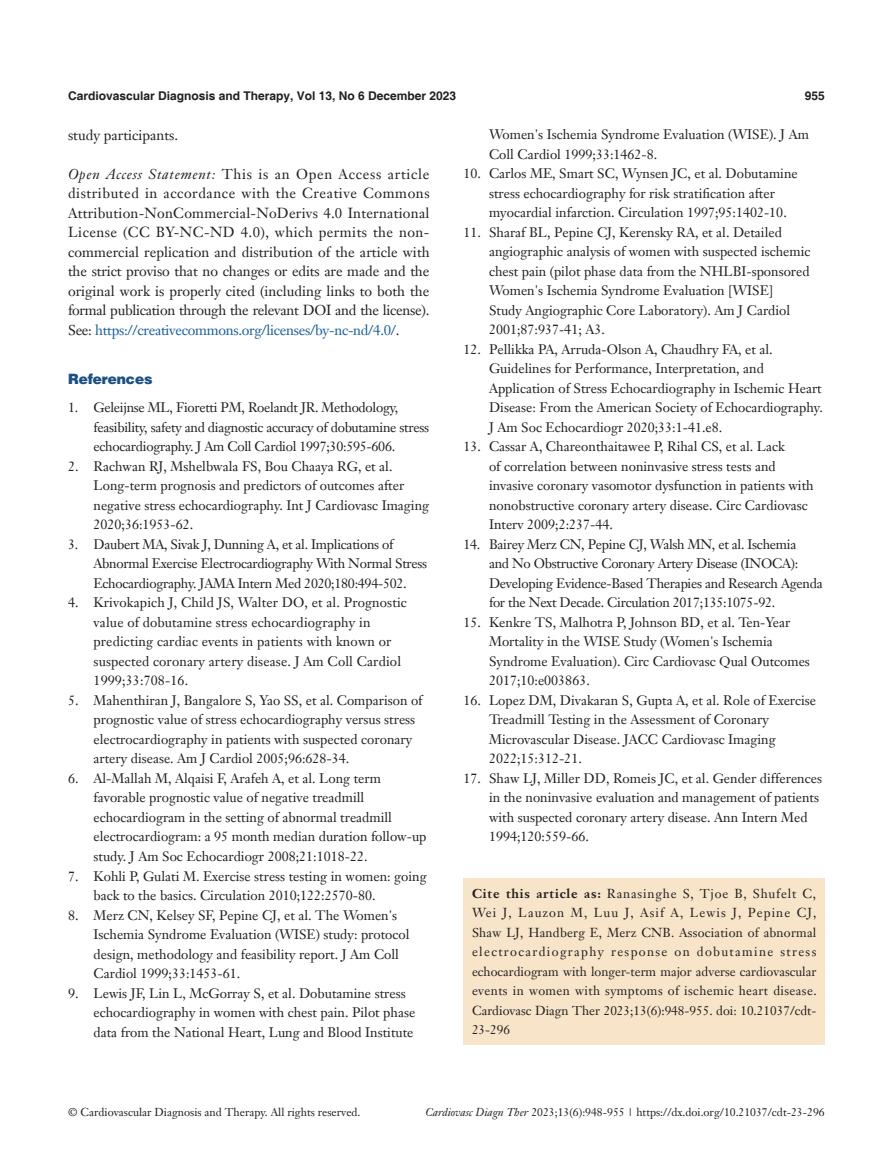
<style>
.page{position:relative;width:893px;height:1170px;background:#fff}
.page>*{position:absolute;margin:0;border:0;box-sizing:border-box;transform-origin:0 0}
.t1{font:14.25px/19.5px "Janson Text LT";letter-spacing:-.02em;color:#231f20;text-align:justify}
.t2{font:14.25px "Janson Text LT";color:#231f20}
.t3{font:900 14.25px "Helvetica";color:#1c5085}
.t4{font:13.5px/19.5px "Janson Text LT";color:#231f20}
.t5{font:13.5px/19.5px "Janson Text LT";letter-spacing:-.02em;color:#231f20}
.t6{font:12.75px/19.5px "Janson Text LT";color:#231f20;text-align:justify}
.t7{font:700 12px "Helvetica";color:#231f20}
.t8{font:11.25px "Janson Text LT";color:#231f20}
.s1{font-style:italic}
.s2{color:#175d9e}
.s3{font-weight:700}
</style>
<div class="page">
<div style="left:463px;top:878px;width:362px;height:166px;background:#f8e5c9"></div>
<p class="t7" style="left:68px;top:88px;width:390px">Cardiovascular Diagnosis and Therapy, Vol 13, No 6 December 2023</p>
<p class="t7" style="left:805px;top:88px;width:22px">955</p>
<p class="t2" style="left:68px;top:126px;width:111px">study participants.</p>
<p class="t1" style="left:68px;top:164px;width:363px"><span class="s1">Open Access Statement:</span> This is an Open Access article distributed in accordance with the Creative Commons Attribution-NonCommercial-NoDerivs 4.0 International License (CC BY-NC-ND 4.0), which permits the non&shy;commercial replication and distribution of the article with the strict proviso that no changes or edits are made and the original work is properly cited (including links to both the formal publication through the relevant DOI and the license).<br>See: <span class="s2">https://creativecommons.org/licenses/by-nc-nd/4.0/</span>.</p>
<p class="t3" style="left:68px;top:369px;width:86px">References</p>
<p class="t5" style="left:94px;top:398px;width:337px;text-indent:-26px">1. Geleijnse ML, Fioretti PM, Roelandt JR. Methodology, feasibility, safety and diagnostic accuracy of dobutamine stress echocardiography. J Am Coll Cardiol 1997;30:595-606.</p>
<p class="t4" style="left:94px;top:456px;width:337px;text-indent:-26px">2. Rachwan RJ, Mshelbwala FS, Bou Chaaya RG, et al.<br>Long-term prognosis and predictors of outcomes after negative stress echocardiography. Int J Cardiovasc Imaging 2020;36:1953-62.</p>
<p class="t5" style="left:94px;top:534px;width:335px;text-indent:-26px">3. Daubert MA, Sivak J, Dunning A, et al. Implications of<br>Abnormal Exercise Electrocardiography With Normal Stress<br>Echocardiography. JAMA Intern Med 2020;180:494-502.</p>
<p class="t4" style="left:94px;top:593px;width:315px;text-indent:-26px">4. Krivokapich J, Child JS, Walter DO, et al. Prognostic value of dobutamine stress echocardiography in predicting cardiac events in patients with known or suspected coronary artery disease. J Am Coll Cardiol 1999;33:708-16.</p>
<p class="t4" style="left:94px;top:690px;width:330px;text-indent:-26px">5. Mahenthiran J, Bangalore S, Yao SS, et al. Comparison of prognostic value of stress echocardiography versus stress electrocardiography in patients with suspected coronary artery disease. Am J Cardiol 2005;96:628-34.</p>
<p class="t4" style="left:94px;top:768px;width:334px;text-indent:-26px">6. Al-Mallah M, Alqaisi F, Arafeh A, et al. Long term favorable prognostic value of negative treadmill echocardiogram in the setting of abnormal treadmill electrocardiogram: a 95 month median duration follow-up study. J Am Soc Echocardiogr 2008;21:1018-22.</p>
<p class="t4" style="left:94px;top:865px;width:335px;text-indent:-26px">7. Kohli P, Gulati M. Exercise stress testing in women: going back to the basics. Circulation 2010;122:2570-80.</p>
<p class="t4" style="left:94px;top:904px;width:317px;text-indent:-26px">8. Merz CN, Kelsey SF, Pepine CJ, et al. The Women's Ischemia Syndrome Evaluation (WISE) study: protocol design, methodology and feasibility report. J Am Coll Cardiol 1999;33:1453-61.</p>
<p class="t4" style="left:94px;top:982px;width:323px;text-indent:-26px">9. Lewis JF, Lin L, McGorray S, et al. Dobutamine stress echocardiography in women with chest pain. Pilot phase data from the National Heart, Lung and Blood Institute</p>
<p class="t4" style="left:489px;top:124px;width:321px">Women's Ischemia Syndrome Evaluation (WISE). J Am<br>Coll Cardiol 1999;33:1462-8.</p>
<p class="t4" style="left:489px;top:163px;width:310px;text-indent:-26px">10. Carlos ME, Smart SC, Wynsen JC, et al. Dobutamine stress echocardiography for risk stratification after myocardial infarction. Circulation 1997;95:1402-10.</p>
<p class="t4" style="left:489px;top:222px;width:323px;text-indent:-26px">11. Sharaf BL, Pepine CJ, Kerensky RA, et al. Detailed angiographic analysis of women with suspected ischemic chest pain (pilot phase data from the NHLBI-sponsored Women's Ischemia Syndrome Evaluation [WISE]<br>Study Angiographic Core Laboratory). Am J Cardiol 2001;87:937-41; A3.</p>
<p class="t4" style="left:489px;top:339px;width:335px;text-indent:-26px">12. Pellikka PA, Arruda-Olson A, Chaudhry FA, et al.<br>Guidelines for Performance, Interpretation, and Application of Stress Echocardiography in Ischemic Heart Disease: From the American Society of Echocardiography.<br>J Am Soc Echocardiogr 2020;33:1-41.e8.</p>
<p class="t4" style="left:489px;top:436px;width:326px;text-indent:-26px">13. Cassar A, Chareonthaitawee P, Rihal CS, et al. Lack<br>of correlation between noninvasive stress tests and invasive coronary vasomotor dysfunction in patients with nonobstructive coronary artery disease. Circ Cardiovasc Interv 2009;2:237-44.</p>
<p class="t5" style="left:489px;top:534px;width:335px;text-indent:-26px">14. Bairey Merz CN, Pepine CJ, Walsh MN, et al. Ischemia<br>and No Obstructive Coronary Artery Disease (INOCA):<br>Developing Evidence-Based Therapies and Research Agenda for the Next Decade. Circulation 2017;135:1075-92.</p>
<p class="t4" style="left:489px;top:612px;width:322px;text-indent:-26px">15. Kenkre TS, Malhotra P, Johnson BD, et al. Ten-Year Mortality in the WISE Study (Women's Ischemia Syndrome Evaluation). Circ Cardiovasc Qual Outcomes 2017;10:e003863.</p>
<p class="t4" style="left:489px;top:690px;width:329px;text-indent:-26px">16. Lopez DM, Divakaran S, Gupta A, et al. Role of Exercise Treadmill Testing in the Assessment of Coronary Microvascular Disease. JACC Cardiovasc Imaging 2022;15:312-21.</p>
<p class="t4" style="left:489px;top:768px;width:334px;text-indent:-26px">17. Shaw LJ, Miller DD, Romeis JC, et al. Gender differences in the noninvasive evaluation and management of patients with suspected coronary artery disease. Ann Intern Med 1994;120:559-66.</p>
<p class="t6" style="left:472px;top:883px;width:346px"><span class="s3">Cite this article as:</span> Ranasinghe S, Tjoe B, Shufelt C, Wei J, Lauzon M, Luu J, Asif A, Lewis J, Pepine CJ, Shaw LJ, Handberg E, Merz CNB. Association of abnormal electrocardiography response on dobutamine stress echocardiogram with longer-term major adverse cardiovascular events in women with symptoms of ischemic heart disease.<br>Cardiovasc Diagn Ther 2023;13(6):948-955. doi: 10.21037/cdt-23-296</p>
<p class="t8" style="left:68px;top:1104px;width:294px">© Cardiovascular Diagnosis and Therapy. All rights reserved.</p>
<p class="t8" style="left:425px;top:1104px;width:401px"><span class="s1">Cardiovasc Diagn Ther</span> 2023;13(6):948-955 | https://dx.doi.org/10.21037/cdt-23-296</p>
</div>
